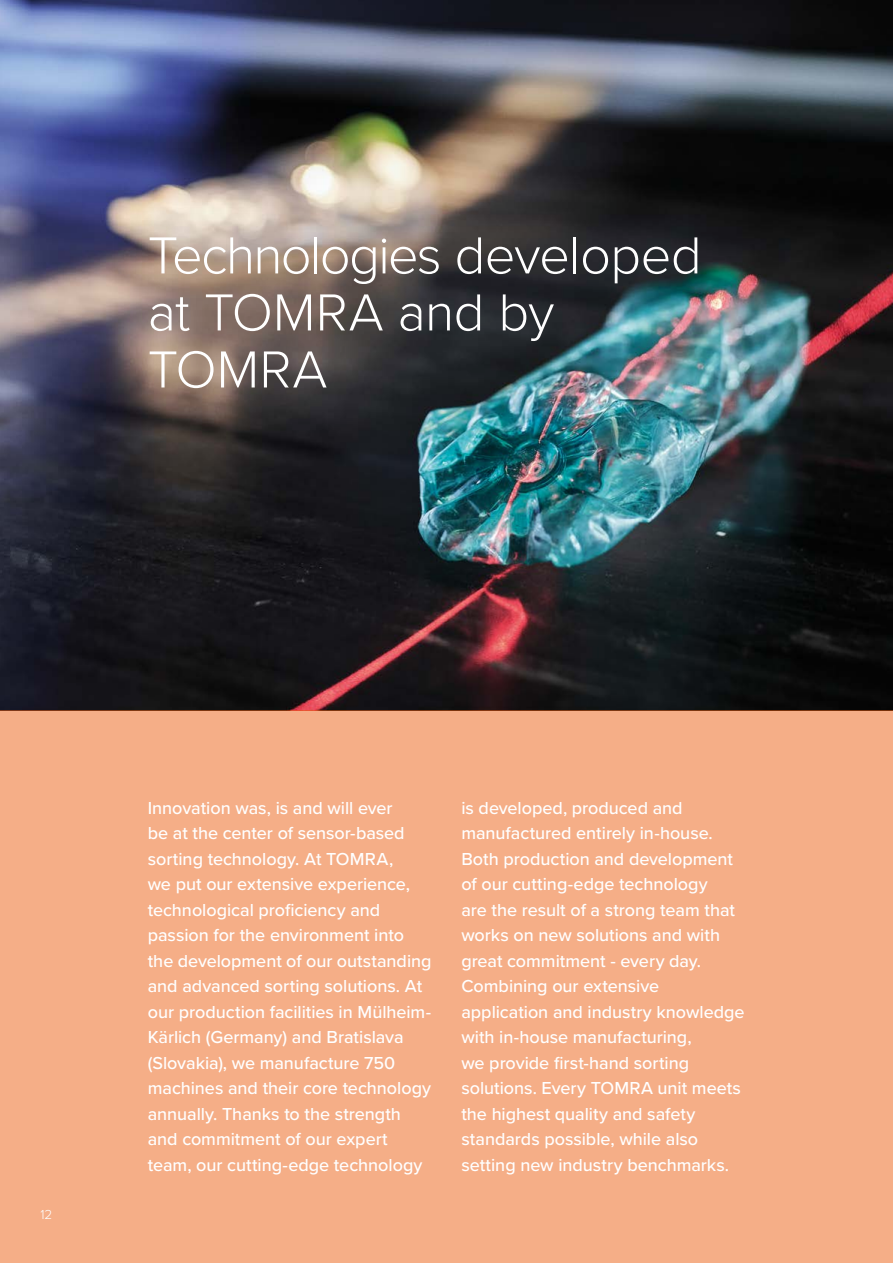
<style>
.page{position:relative;width:893px;height:1263px;background:#fff}
.page>*{position:absolute;margin:0;border:0;box-sizing:border-box;transform-origin:0 0}
.t1{font:300 54px/57px "Proxima Nova";letter-spacing:-.02em;color:#fff}
.t2{font:500 18px/25.5px "Proxima Nova";color:#fff}
.t3{font:300 13.5px "Proxima Nova";color:#fff}
</style>
<div class="page">
<img style="left:0;top:0;width:892px;height:710px">
<div style="left:0;top:710px;width:893px;height:553px;background:#f5ae87"></div>
<div style="left:106px;top:191px;width:644px;height:249px;background:#172036;opacity:.75"></div>
<hr style="left:892px;top:0;width:1px;height:1263px;background:#eb5d0f">
<h1 class="t1" style="left:148px;top:224px;width:555px">Technologies developed at TOMRA and by<br>TOMRA</h1>
<p class="t3" style="left:40px;top:1205px;width:14px">12</p>
<p class="t2" style="left:148px;top:794px;width:285px">Innovation was, is and will ever<br>be at the center of sensor-based sorting technology. At TOMRA,<br>we put our extensive experience, technological proficiency and passion for the environment into the development of our outstanding and advanced sorting solutions. At our production facilities in Mülheim-Kärlich (Germany) and Bratislava (Slovakia), we manufacture 750 machines and their core technology annually. Thanks to the strength and commitment of our expert team, our cutting-edge technology</p>
<p class="t2" style="left:461px;top:794px;width:285px">is developed, produced and manufactured entirely in-house.<br>Both production and development of our cutting-edge technology<br>are the result of a strong team that works on new solutions and with great commitment - every day.<br>Combining our extensive application and industry knowledge with in-house manufacturing,<br>we provide first-hand sorting solutions. Every TOMRA unit meets the highest quality and safety standards possible, while also setting new industry benchmarks.</p>
</div>
